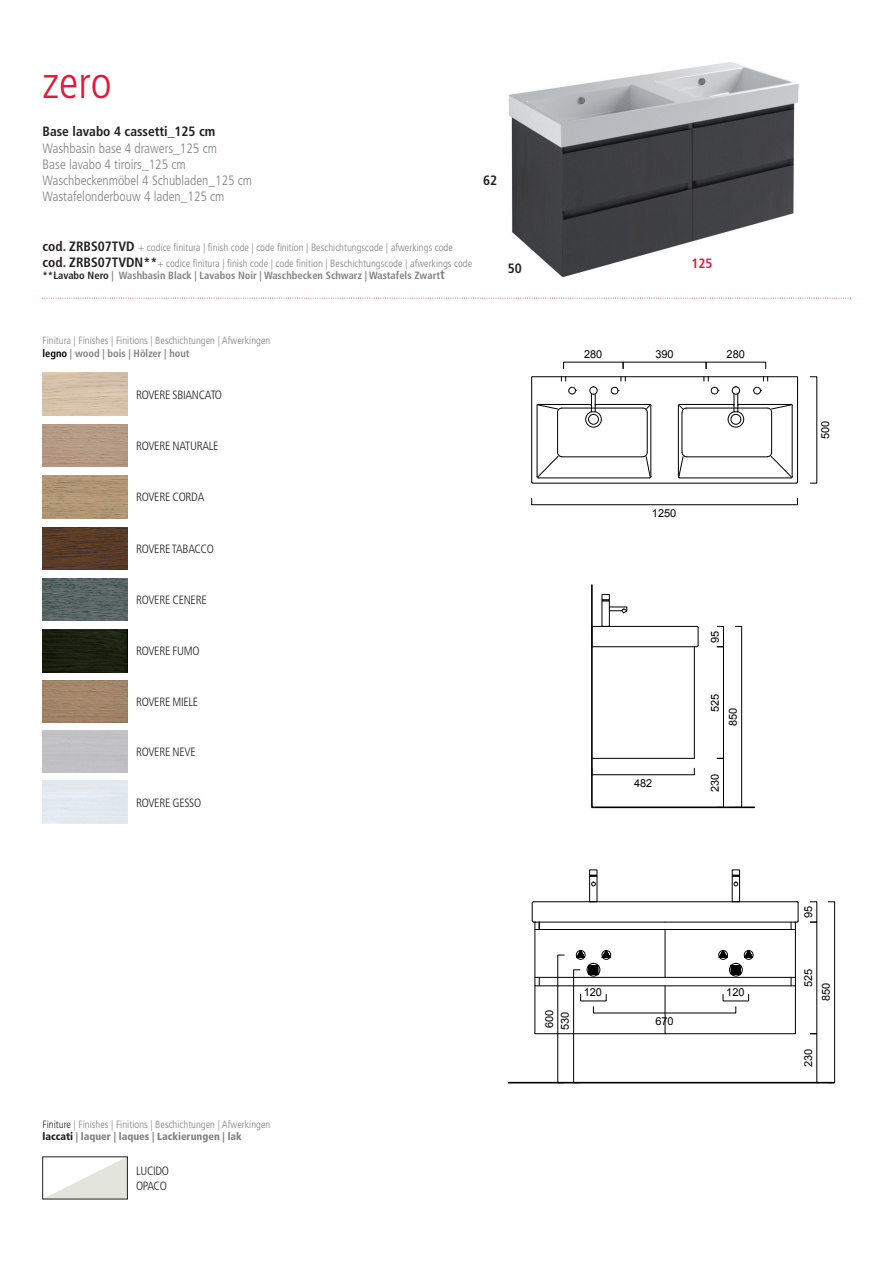
<style>
.page{position:relative;width:893px;height:1263px;background:#fff}
.page>*{position:absolute;margin:0;border:0;box-sizing:border-box;transform-origin:0 0}
.t1{font:300 condensed 45px "Frutiger LT Std";color:#e51836}
.t2{font:300 condensed 13.5px "Frutiger LT Std";color:#808284}
.t3{font:700 condensed 13.5px "Frutiger LT Std";color:#231f20}
.t4{font:700 condensed 13.5px "Frutiger LT Std";color:#e51836}
.t5{font:300 condensed 12px "Frutiger LT Std";letter-spacing:-.025em;color:#231f20}
.t6{font:10.95px "Arial";color:#000}
.t7{font:300 condensed 10.5px "Frutiger LT Std";color:#808284}
.t8{font:700 condensed 10.5px "Frutiger LT Std";color:#808284}
.t9{font:300 condensed 10.5px "Frutiger LT Std";color:#808285}
.t10{font:900 condensed 10.5px "Frutiger LT Std";color:#808285}
.s1{font-weight:700;font-size:13.5px;color:#231f20}
.s2{color:#231f20}
.s3{font-size:13.5px}
.s4{color:#000}
</style>
<div class="page">
<svg style="left:47px;top:1159px;width:79px;height:38px"></svg>
<img style="left:43px;top:680px;width:85px;height:43px">
<img style="left:43px;top:578px;width:85px;height:43px">
<img style="left:43px;top:527px;width:85px;height:42px">
<img style="left:43px;top:476px;width:85px;height:42px">
<img style="left:43px;top:424px;width:85px;height:43px">
<img style="left:43px;top:373px;width:85px;height:42px">
<img style="left:43px;top:630px;width:85px;height:42px">
<svg style="left:44px;top:298px;width:807px;height:1px"></svg>
<img style="left:508px;top:62px;width:291px;height:215px">
<hr style="left:533px;top:483px;width:263px;height:1px;background:#000">
<hr style="left:538px;top:404px;width:53px;height:1px;background:#000">
<hr style="left:537px;top:406px;width:1px;height:71px;background:#000">
<hr style="left:538px;top:477px;width:112px;height:1px;background:#000">
<hr style="left:650px;top:406px;width:1px;height:71px;background:#000">
<hr style="left:595px;top:404px;width:55px;height:1px;background:#000">
<hr style="left:557px;top:412px;width:1px;height:40px;background:#000">
<hr style="left:562px;top:457px;width:81px;height:1px;background:#000">
<svg style="left:531px;top:452px;width:31px;height:32px"></svg>
<hr style="left:562px;top:408px;width:81px;height:1px;background:#000">
<svg style="left:536px;top:403px;width:26px;height:10px"></svg>
<svg style="left:585px;top:411px;width:17px;height:16px"></svg>
<hr style="left:647px;top:412px;width:1px;height:40px;background:#000">
<svg style="left:643px;top:403px;width:9px;height:10px"></svg>
<svg style="left:643px;top:452px;width:9px;height:27px"></svg>
<hr style="left:738px;top:404px;width:53px;height:1px;background:#000">
<hr style="left:792px;top:406px;width:1px;height:71px;background:#000">
<hr style="left:680px;top:477px;width:111px;height:1px;background:#000">
<hr style="left:678px;top:406px;width:1px;height:71px;background:#000">
<hr style="left:680px;top:404px;width:54px;height:1px;background:#000">
<hr style="left:771px;top:412px;width:1px;height:40px;background:#000">
<hr style="left:686px;top:457px;width:81px;height:1px;background:#000">
<svg style="left:767px;top:452px;width:31px;height:32px"></svg>
<hr style="left:686px;top:408px;width:81px;height:1px;background:#000">
<svg style="left:767px;top:403px;width:26px;height:10px"></svg>
<svg style="left:728px;top:411px;width:16px;height:16px"></svg>
<hr style="left:682px;top:412px;width:1px;height:40px;background:#000">
<svg style="left:677px;top:403px;width:10px;height:10px"></svg>
<svg style="left:677px;top:452px;width:10px;height:27px"></svg>
<svg style="left:611px;top:377px;width:15px;height:18px"></svg>
<svg style="left:561px;top:377px;width:15px;height:18px"></svg>
<svg style="left:704px;top:377px;width:15px;height:18px"></svg>
<svg style="left:753px;top:377px;width:15px;height:18px"></svg>
<div style="left:590px;top:387px;width:7px;height:7px;border:1px solid #000;border-radius:50%"></div>
<div style="left:591px;top:394px;width:4px;height:18px;border:1px solid #000"></div>
<div style="left:732px;top:387px;width:8px;height:7px;border:1px solid #000;border-radius:50%"></div>
<hr style="left:665px;top:922px;width:130px;height:1px;background:#000">
<hr style="left:533px;top:901px;width:264px;height:1px;background:#000">
<hr style="left:535px;top:922px;width:130px;height:1px;background:#000">
<svg style="left:791px;top:901px;width:8px;height:28px"></svg>
<div style="left:535px;top:985px;width:261px;height:49px;border:1px solid #000"></div>
<div style="left:535px;top:929px;width:261px;height:49px;border:1px solid #000"></div>
<hr style="left:508px;top:1082px;width:326px;height:1px;background:#000">
<svg style="left:531px;top:901px;width:9px;height:28px"></svg>
<div style="left:576px;top:950px;width:9px;height:9px;border:1px solid #000;border-radius:50%"></div>
<svg style="left:576px;top:950px;width:9px;height:8px"></svg>
<div style="left:602px;top:950px;width:9px;height:9px;border:1px solid #000;border-radius:50%"></div>
<svg style="left:601px;top:950px;width:10px;height:8px"></svg>
<div style="left:587px;top:963px;width:13px;height:13px;border:1px solid #000;border-radius:50%"></div>
<div style="left:719px;top:950px;width:8px;height:9px;border:1px solid #000;border-radius:50%"></div>
<svg style="left:718px;top:950px;width:10px;height:8px"></svg>
<div style="left:744px;top:950px;width:9px;height:9px;border:1px solid #000;border-radius:50%"></div>
<svg style="left:744px;top:950px;width:9px;height:8px"></svg>
<div style="left:729px;top:963px;width:13px;height:13px;border:1px solid #000;border-radius:50%"></div>
<svg style="left:534px;top:965px;width:262px;height:21px"></svg>
<svg style="left:810px;top:1033px;width:9px;height:49px"></svg>
<hr style="left:665px;top:986px;width:1px;height:48px;background:#000">
<hr style="left:665px;top:929px;width:1px;height:48px;background:#000">
<div style="left:573px;top:970px;width:7px;height:113px;border:1px solid #000"></div>
<div style="left:589px;top:870px;width:8px;height:5px;border:1px solid #000"></div>
<svg style="left:589px;top:875px;width:8px;height:27px"></svg>
<div style="left:732px;top:870px;width:8px;height:5px;border:1px solid #000"></div>
<svg style="left:732px;top:875px;width:8px;height:27px"></svg>
<div style="left:828px;top:901px;width:7px;height:182px;border:1px solid #000"></div>
<svg style="left:591px;top:584px;width:164px;height:225px"></svg>
<p class="t1" style="left:43px;top:56px;width:71px">zero</p>
<p class="t3" style="left:43px;top:124px;width:174px">Base lavabo 4 cassetti_125 cm</p>
<p class="t2" style="left:43px;top:140px;width:176px">Washbasin base 4 drawers_125 cm</p>
<p class="t2" style="left:43px;top:156px;width:145px">Base lavabo 4 tiroirs_125 cm</p>
<p class="t2" style="left:43px;top:173px;width:211px">Waschbeckenmöbel 4 Schubladen_125 cm</p>
<p class="t2" style="left:43px;top:189px;width:183px">Wastafelonderbouw 4 laden_125 cm</p>
<p class="t7" style="left:43px;top:241px;width:412px"><span class="s1">cod. ZRBS07TVD</span> + codice finitura | finish code | code finition | Beschichtungscode | afwerkings code</p>
<p class="t7" style="left:43px;top:257px;width:431px"><span class="s1">cod. ZRBS07TVDN**</span>+ codice finitura | finish code | code finition | Beschichtungscode | afwerkings code</p>
<p class="t8" style="left:43px;top:269px;width:404px"><span class="s2">**Lavabo Nero</span> | Washbasin Black | Lavabos Noir | Waschbecken Schwarz | Wastafels Zwart<span class="s3">t</span></p>
<p class="t3" style="left:483px;top:172px;width:16px">62</p>
<p class="t3" style="left:508px;top:260px;width:16px">50</p>
<p class="t7" style="left:43px;top:335px;width:229px">Finitura | Finishes | Finitions | Beschichtungen | Afwerkingen</p>
<p class="t8" style="left:43px;top:347px;width:149px"><span class="s4">legno</span> | wood | bois | Hölzer | hout</p>
<p class="t5" style="left:136px;top:388px;width:88px">ROVERE SBIANCATO</p>
<p class="t5" style="left:136px;top:439px;width:84px">ROVERE NATURALE</p>
<p class="t5" style="left:136px;top:490px;width:70px">ROVERE CORDA</p>
<p class="t5" style="left:136px;top:542px;width:79px">ROVERE TABACCO</p>
<p class="t5" style="left:136px;top:593px;width:72px">ROVERE CENERE</p>
<p class="t5" style="left:136px;top:644px;width:65px">ROVERE FUMO</p>
<p class="t5" style="left:136px;top:695px;width:64px">ROVERE MIELE</p>
<p class="t5" style="left:136px;top:745px;width:61px">ROVERE NEVE</p>
<p class="t5" style="left:136px;top:796px;width:67px">ROVERE GESSO</p>
<p class="t4" style="left:691px;top:255px;width:23px">125</p>
<p class="t6" style="left:584px;top:347px;width:20px">280</p>
<p class="t6" style="left:655px;top:347px;width:20px">390</p>
<p class="t6" style="left:727px;top:347px;width:20px">280</p>
<p class="t6" style="left:652px;top:506px;width:26px">1250</p>
<p class="t6" style="left:634px;top:776px;width:20px">482</p>
<p class="t6" style="left:708px;top:643px;width:14px;rotate:-90deg">95</p>
<p class="t6" style="left:708px;top:712px;width:20px;rotate:-90deg">525</p>
<p class="t6" style="left:726px;top:726px;width:20px;rotate:-90deg">850</p>
<p class="t6" style="left:708px;top:792px;width:20px;rotate:-90deg">230</p>
<p class="t9" style="left:43px;top:1118px;width:229px"><span class="s2">Finiture</span> | Finishes | Finitions | Beschichtungen | Afwerkingen</p>
<p class="t10" style="left:43px;top:1130px;width:201px"><span class="s2">laccati</span> | laquer | laques | Lackierungen | lak</p>
<p class="t5" style="left:136px;top:1164px;width:34px">LUCIDO</p>
<p class="t5" style="left:136px;top:1179px;width:32px">OPACO</p>
<p class="t6" style="left:542px;top:1028px;width:20px;rotate:-90deg">600</p>
<p class="t6" style="left:558px;top:1030px;width:20px;rotate:-90deg">530</p>
<p class="t6" style="left:584px;top:985px;width:20px">120</p>
<p class="t6" style="left:655px;top:1014px;width:20px">670</p>
<p class="t6" style="left:726px;top:985px;width:20px">120</p>
<p class="t6" style="left:818px;top:439px;width:20px;rotate:-90deg">500</p>
<p class="t6" style="left:801px;top:918px;width:14px;rotate:-90deg">95</p>
<p class="t6" style="left:801px;top:987px;width:20px;rotate:-90deg">525</p>
<p class="t6" style="left:819px;top:1001px;width:20px;rotate:-90deg">850</p>
<p class="t6" style="left:801px;top:1067px;width:20px;rotate:-90deg">230</p>
</div>
